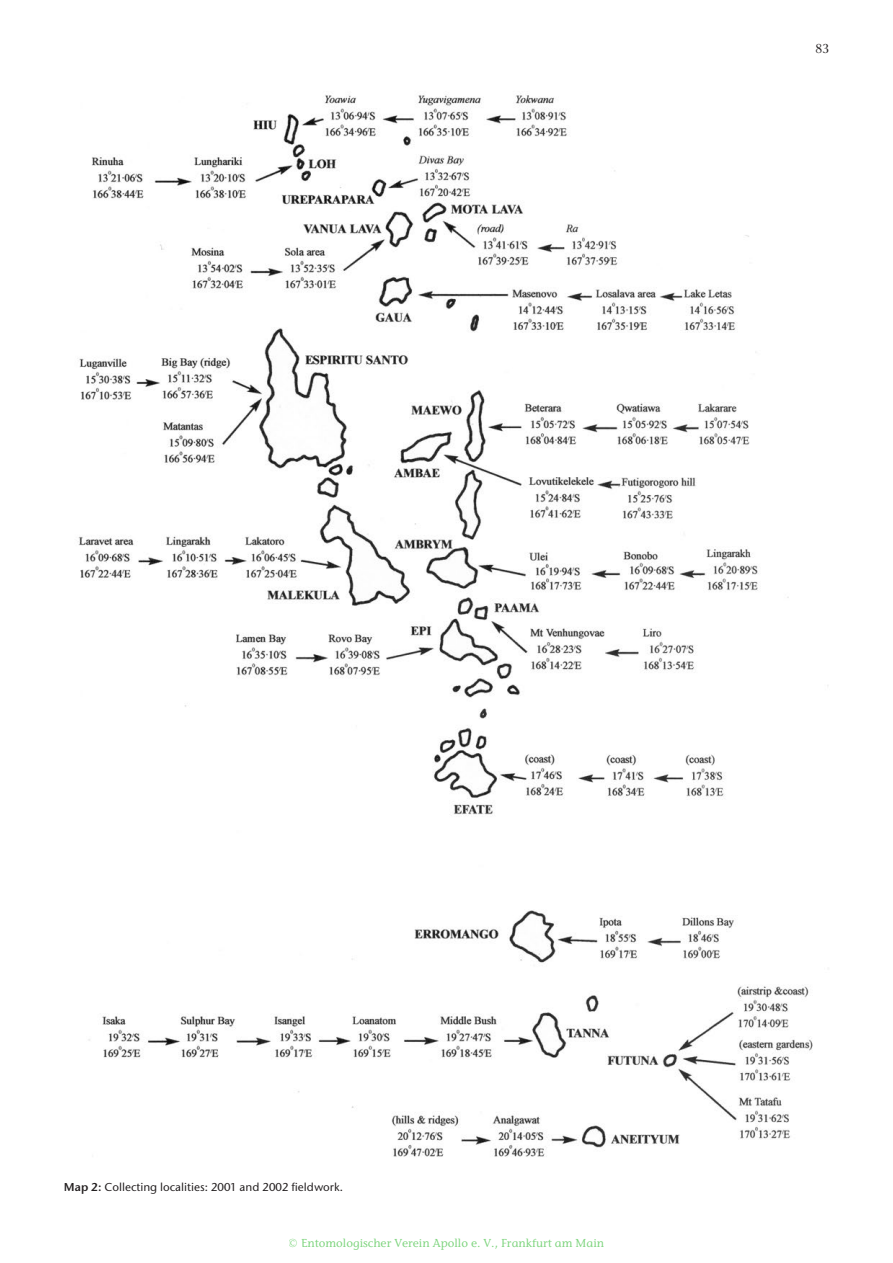
<style>
.page{position:relative;width:893px;height:1263px;background:#fff}
.page>*{position:absolute;margin:0;border:0;box-sizing:border-box;transform-origin:0 0}
.t1{font:13.5px "Apollo Gamma";color:#231f20}
.t2{font:500 12px "A Stone Informal";color:rgb(0 171 0/.5)}
.t3{font:500 12px "Apollo Stones";color:#231f20}
.s1{font-family:"Apollo Stones Semi";font-weight:400}
</style>
<div class="page">
<img style="left:78px;top:95px;width:750px;height:1062px">
<p class="t1" style="left:815px;top:40px;width:15px">83</p>
<p class="t3" style="left:64px;top:1180px;width:281px"><span class="s1">Map 2:</span> Collecting localities: 2001 and 2002 fieldwork.</p>
<p class="t2" style="left:289px;top:1236px;width:317px">© Entomologischer Verein Apollo e. V., Frankfurt am Main</p>
</div>
